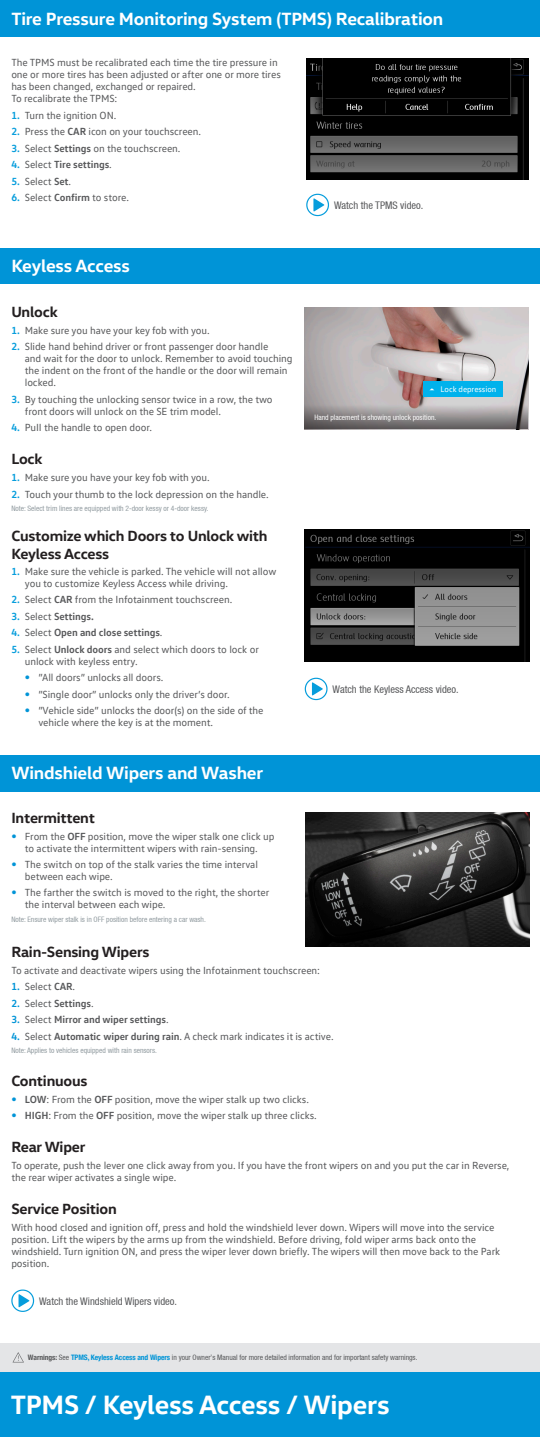
<style>
.page{position:relative;width:540px;height:1437px;background:#fff}
.page>*{position:absolute;margin:0;border:0;box-sizing:border-box;transform-origin:0 0}
.QSG-Tabs{font:700 27px "VW Head";letter-spacing:-.01em;color:#fff}
.QSG-Header{font:700 18px "VW Head";letter-spacing:-.01em;color:#fff}
.headers_w__subheader{font:700 18px "VW Head";letter-spacing:-.01em;color:#fff}
.Header_w__Subheader{font:700 18px "VW Head";letter-spacing:-.01em;color:#fff}
.Best_Subheaders{font:700 15px "VW Head";letter-spacing:-.015em;color:#231f20}
.QSG-Notes{font:700 15px/18px "VW Head";letter-spacing:-.015em;color:#231f20}
.Subheader_under_Head{font:700 15px "VW Head";letter-spacing:-.015em;color:#231f20}
.QSG-SubHeader{font:700 15px "VW Head";color:#231f20}
.body_copy-smaller_fo{font:10.5px/12px "VW Text";letter-spacing:-.01em;color:#57585a}
.QSG-Numbered_List{font:10.5px/12px "VW Text";letter-spacing:-.01em;color:#57585a}
.QSG-Body_Copy{font:10.5px/12px "VW Text";letter-spacing:-.01em;color:#57585a}
.QSG-Numbered_List-2{font:700 10.5px "VW Text";letter-spacing:-.01em;color:#57585a}
.Small_Content{font:10.5px "Helvetica 57 Condensed Helvetica 57 Condensed";color:#57585a}
.t1{font:8.25px "VW Text";letter-spacing:-.01em;color:#fff}
.warning_text{font:condensed 7.5px "Helvetica Neue LT";color:#57585a}
.notes{font:7.5px "Helvetica 57 Condensed Helvetica 57 Condensed";color:#919ba0}
.QSG-Notes-2{font:7.5px "Helvetica 57 Condensed Helvetica 57 Condensed";color:#919ba0}
.Small_Content-2{font:7.5px "Helvetica 57 Condensed Helvetica 57 Condensed";color:#fff}
.s1{font-weight:700;color:#069ddc}
.s2{font-weight:700}
.s3{color:#069ddc}
.s4{font-weight:400}
.s5{font-family:"Helvetica 57 Condensed Helvetica 57 Condensed";color:#0094d7}
.s6{font-weight:700;color:#0094d7}
.s7{color:#0094d7}
.s8{font-family:"Helvetica Neue LT Com";font-weight:700}
.s9{font-family:"Helvetica Neue LT Com";font-weight:700;color:#0094d7}
</style>
<div class="page">
<div style="left:0;top:0;width:540px;height:36px;background:#0094d7"></div>
<img style="left:306px;top:58px;width:223px;height:122px">
<div style="left:0;top:248px;width:540px;height:35px;background:#0094d7"></div>
<img style="left:305px;top:529px;width:224px;height:132px">
<img style="left:305px;top:307px;width:223px;height:97px">
<div style="left:423px;top:381px;width:80px;height:16px;background:#00b2ec"></div>
<svg style="left:305px;top:404px;width:223px;height:25px;background:#8d8889"></svg>
<div style="left:0;top:1370px;width:540px;height:66px;background:#0094d7"></div>
<div style="left:0;top:755px;width:540px;height:36px;background:#0094d7"></div>
<img style="left:305px;top:812px;width:225px;height:134px">
<div style="left:0;top:1342px;width:540px;height:29px;background:#e4e5e7"></div>
<svg style="left:13px;top:1352px;width:11px;height:10px"></svg>
<svg style="left:306px;top:194px;width:23px;height:22px"></svg>
<svg style="left:305px;top:677px;width:23px;height:23px"></svg>
<svg style="left:11px;top:1289px;width:23px;height:22px"></svg>
<p class="QSG-Header" style="left:11px;top:7px;width:433px">Tire Pressure Monitoring System (TPMS) Recalibration</p>
<p class="QSG-Body_Copy" style="left:11px;top:56px;width:271px">The TPMS must be recalibrated each time the tire pressure in one or more tires has been adjusted or after one or more tires has been changed, exchanged or repaired.<br>To recalibrate the TPMS:</p>
<p class="body_copy-smaller_fo" style="left:11px;top:109px;width:106px"><span class="s1">1.</span> Turn the ignition ON.</p>
<p class="body_copy-smaller_fo" style="left:11px;top:125px;width:191px"><span class="s1">2.</span> Press the <span class="s2">CAR</span> icon on your touchscreen.</p>
<p class="body_copy-smaller_fo" style="left:11px;top:142px;width:171px"><span class="s1">3.</span> Select <span class="s2">Settings</span> on the touchscreen.</p>
<p class="QSG-Numbered_List-2" style="left:11px;top:158px;width:102px"><span class="s3">4.</span> <span class="s4">Select</span> Tire settings<span class="s4">.</span></p>
<p class="body_copy-smaller_fo" style="left:11px;top:175px;width:61px"><span class="s1">5.</span> Select <span class="s2">Set</span>.</p>
<p class="body_copy-smaller_fo" style="left:11px;top:191px;width:119px"><span class="s1">6.</span> Select <span class="s2">Confirm</span> to store.</p>
<p class="Small_Content" style="left:334px;top:199px;width:91px">Watch the TPMS video.</p>
<p class="Header_w__Subheader" style="left:11px;top:254px;width:120px">Keyless Access</p>
<p class="Subheader_under_Head" style="left:11px;top:302px;width:48px">Unlock</p>
<p class="body_copy-smaller_fo" style="left:11px;top:324px;width:200px"><span class="s1">1.</span> Make sure you have your key fob with you.</p>
<p class="body_copy-smaller_fo" style="left:25px;top:340px;width:269px;text-indent:-13px"><span class="s1">2.</span> Slide hand behind driver or front passenger door handle<br>and wait for the door to unlock. Remember to avoid touching the indent on the front of the handle or the door will remain locked.</p>
<p class="body_copy-smaller_fo" style="left:25px;top:393px;width:249px;text-indent:-13px"><span class="s1">3.</span> By touching the unlocking sensor twice in a row, the two front doors will unlock on the SE trim model.</p>
<p class="body_copy-smaller_fo" style="left:11px;top:421px;width:142px"><span class="s1">4.</span> PuII the handle to open door.</p>
<p class="QSG-SubHeader" style="left:11px;top:449px;width:33px">Lock</p>
<p class="body_copy-smaller_fo" style="left:11px;top:471px;width:200px"><span class="s1">1.</span> Make sure you have your key fob with you.</p>
<p class="body_copy-smaller_fo" style="left:11px;top:488px;width:259px"><span class="s1">2.</span> Touch your thumb to the lock depression on the handle.</p>
<p class="QSG-Notes-2" style="left:11px;top:504px;width:199px">Note: Select trim lines are equipped with 2-door kessy or 4-door kessy.</p>
<p class="QSG-Notes" style="left:11px;top:525px;width:258px">Customize which Doors to Unlock with<br>Keyless Access</p>
<p class="QSG-Numbered_List" style="left:25px;top:565px;width:253px;text-indent:-13px"><span class="s1">1.</span> Make sure the vehicle is parked. The vehicle will not allow you to customize Keyless Access while driving.</p>
<p class="QSG-Numbered_List" style="left:11px;top:593px;width:222px"><span class="s1">2.</span> Select <span class="s2">CAR</span> from the Infotainment touchscreen.</p>
<p class="QSG-Numbered_List-2" style="left:11px;top:609px;width:84px"><span class="s3">3.</span> <span class="s4">Select</span> Settings.</p>
<p class="QSG-Numbered_List-2" style="left:11px;top:626px;width:153px"><span class="s3">4.</span> <span class="s4">Select</span> Open and close settings<span class="s4">.</span></p>
<p class="QSG-Numbered_List" style="left:25px;top:643px;width:236px;text-indent:-13px"><span class="s1">5.</span> Select <span class="s2">Unlock doors</span> and select which doors to lock or unlock with keyless entry.</p>
<p class="body_copy-smaller_fo" style="left:25px;top:671px;width:140px"><span class="s5">•</span> ”All doors” unlocks all doors.</p>
<p class="body_copy-smaller_fo" style="left:25px;top:688px;width:206px"><span class="s5">•</span> ”Single door” unlocks only the driver’s door.</p>
<p class="body_copy-smaller_fo" style="left:38px;top:704px;width:227px;text-indent:-14px"><span class="s5">•</span> ”Vehicle side” unlocks the door(s) on the side of the vehicle where the key is at the moment.</p>
<p class="t1" style="left:441px;top:384px;width:57px">Lock depression</p>
<p class="Small_Content-2" style="left:314px;top:412px;width:123px">Hand placement is showing unlock position.</p>
<p class="Small_Content" style="left:333px;top:683px;width:128px">Watch the Keyless Access video.</p>
<p class="headers_w__subheader" style="left:11px;top:761px;width:253px">Windshield Wipers and Washer</p>
<p class="Best_Subheaders" style="left:11px;top:807px;width:85px">Intermittent</p>
<p class="body_copy-smaller_fo" style="left:11px;top:829px;width:265px;text-align:center"><span class="s5">•</span> From the <span class="s2">OFF</span> position, move the wiper stalk one click up to activate the intermittent wipers with rain-sensing.</p>
<p class="body_copy-smaller_fo" style="left:25px;top:858px;width:235px;text-indent:-13px"><span class="s5">•</span> The switch on top of the stalk varies the time interval between each wipe.</p>
<p class="body_copy-smaller_fo" style="left:25px;top:886px;width:246px;text-indent:-13px"><span class="s5">•</span> The farther the switch is moved to the right, the shorter the interval between each wipe.</p>
<p class="notes" style="left:11px;top:914px;width:196px">Note: Ensure wiper stalk is in OFF position before entering a car wash.</p>
<p class="Best_Subheaders" style="left:11px;top:942px;width:140px">Rain-Sensing Wipers</p>
<p class="body_copy-smaller_fo" style="left:11px;top:963px;width:310px">To activate and deactivate wipers using the Infotainment touchscreen:</p>
<p class="body_copy-smaller_fo" style="left:11px;top:980px;width:65px"><span class="s6">1.</span> Select <span class="s2">CAR</span>.</p>
<p class="QSG-Numbered_List-2" style="left:11px;top:996px;width:84px"><span class="s7">2.</span> <span class="s4">Select</span> Settings<span class="s4">.</span></p>
<p class="QSG-Numbered_List-2" style="left:11px;top:1012px;width:159px"><span class="s7">3.</span> <span class="s4">Select</span> Mirror and wiper settings<span class="s4">.</span></p>
<p class="body_copy-smaller_fo" style="left:11px;top:1029px;width:324px"><span class="s6">4.</span> Select <span class="s2">Automatic wiper during rain</span>. A check mark indicates it is active.</p>
<p class="notes" style="left:11px;top:1046px;width:147px">Note: Applies to vehicles equipped with rain sensors.</p>
<p class="Best_Subheaders" style="left:11px;top:1071px;width:78px">Continuous</p>
<p class="body_copy-smaller_fo" style="left:11px;top:1093px;width:299px"><span class="s5">•</span> <span class="s2">LOW</span>: From the <span class="s2">OFF</span> position, move the wiper stalk up two clicks.</p>
<p class="body_copy-smaller_fo" style="left:11px;top:1109px;width:307px"><span class="s5">•</span> <span class="s2">HIGH</span>: From the <span class="s2">OFF</span> position, move the wiper stalk up three clicks.</p>
<p class="Best_Subheaders" style="left:11px;top:1137px;width:76px">Rear Wiper</p>
<p class="body_copy-smaller_fo" style="left:11px;top:1159px;width:500px">To operate, push the lever one click away from you. If you have the front wipers on and you put the car in Reverse, the rear wiper activates a single wipe.</p>
<p class="Best_Subheaders" style="left:11px;top:1198px;width:107px">Service Position</p>
<p class="body_copy-smaller_fo" style="left:11px;top:1220px;width:490px">With hood closed and ignition off, press and hold the windshield lever down. Wipers will move into the service position. Lift the wipers by the arms up from the windshield. Before driving, fold wiper arms back onto the windshield. Turn ignition ON, and press the wiper lever down briefly. The wipers will then move back to the Park position.</p>
<p class="Small_Content" style="left:39px;top:1295px;width:139px">Watch the Windshield Wipers video.</p>
<p class="warning_text" style="left:28px;top:1353px;width:391px"><span class="s8">Warnings:</span> See <span class="s9">TPMS, Keyless Access and Wipers</span> in your Owner’s Manual for more detailed information and for important safety warnings.</p>
<p class="QSG-Tabs" style="left:11px;top:1386px;width:380px">TPMS / Keyless Access / Wipers</p>
</div>
